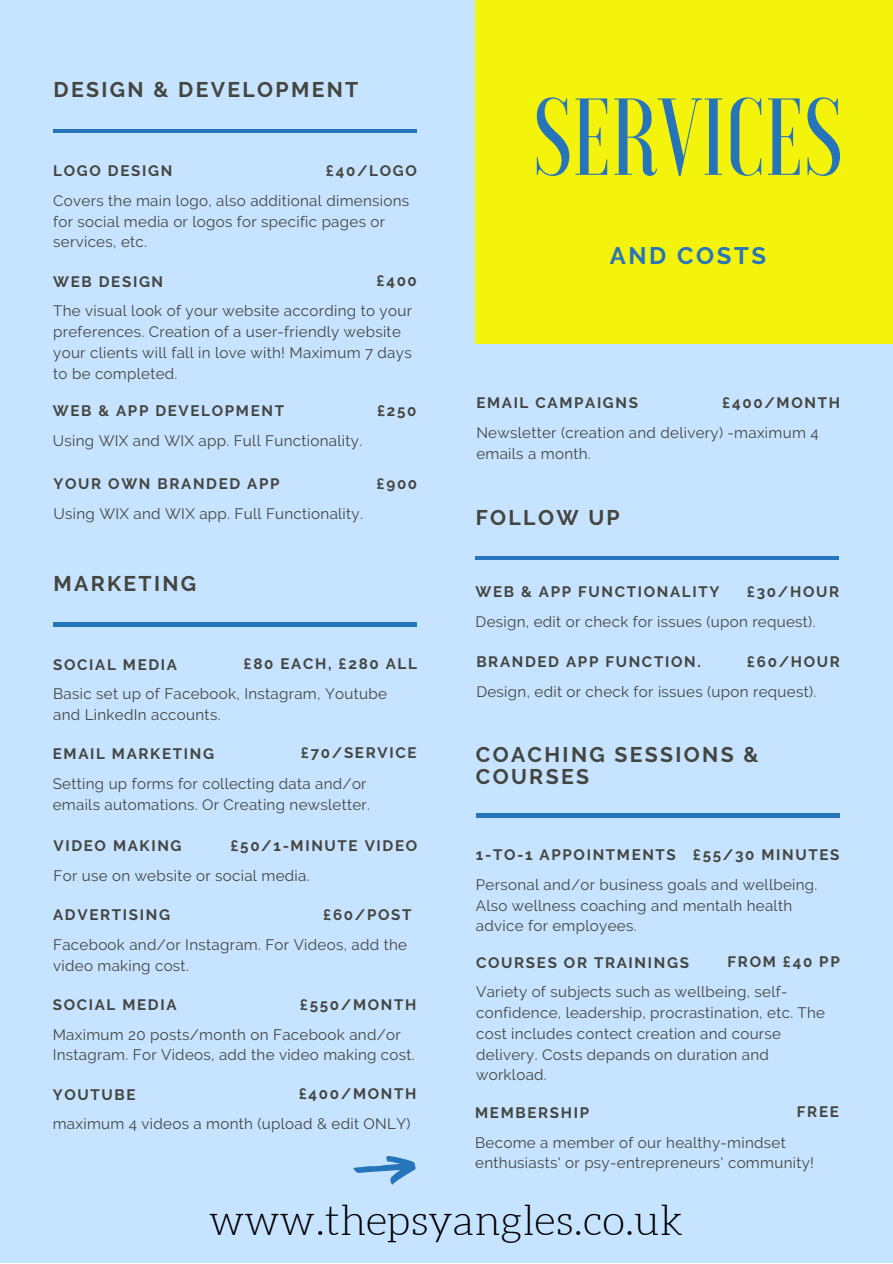
<style>
.page{position:relative;width:893px;height:1264px;background:#fff}
.page>*{position:absolute;margin:0;border:0;box-sizing:border-box;transform-origin:0 0}
.t1{font:500 109.05px "Voga";color:#2675bb}
.t2{font:300 42.15px "Aleo";color:#000}
.t3{font:700 23.85px "Raleway";letter-spacing:.11em;color:#2675bb}
.t4{font:700 21.15px/22.5px "Raleway";letter-spacing:.11em;color:#444440}
.t5{font:15.15px/20.7px "Raleway";letter-spacing:.02em;color:#444440}
.t6{font:700 15.15px "Raleway";letter-spacing:.11em;color:#444440}
</style>
<div class="page">
<div style="left:0;top:0;width:892px;height:1262px;background:#c6e4ff"></div>
<div style="left:475px;top:0;width:417px;height:343px;background:#f4f30c"></div>
<hr style="left:53px;top:129px;width:363px;height:4px;background:#2675bb">
<hr style="left:53px;top:623px;width:363px;height:3px;background:#2675bb">
<hr style="left:475px;top:556px;width:363px;height:4px;background:#2675bb">
<hr style="left:476px;top:814px;width:363px;height:3px;background:#2675bb">
<svg style="left:353px;top:1156px;width:63px;height:28px"></svg>
<p class="t4" style="left:53px;top:79px;width:306px">DESIGN &amp; DEVELOPMENT</p>
<p class="t6" style="left:53px;top:162px;width:120px">LOGO DESIGN</p>
<p class="t5" style="left:53px;top:190px;width:357px">Covers the main logo, also additional dimensions for social media or logos for specific pages or services, etc.</p>
<p class="t6" style="left:326px;top:162px;width:93px">£40/LOGO</p>
<p class="t6" style="left:376px;top:272px;width:42px">£400</p>
<p class="t6" style="left:53px;top:272px;width:111px">WEB DESIGN</p>
<p class="t5" style="left:53px;top:300px;width:360px">The visual look of your website according to your preferences. Creation of a user-friendly website your clients will fall in love with! Maximum 7 days to be completed.</p>
<p class="t6" style="left:53px;top:402px;width:233px">WEB &amp; APP DEVELOPMENT</p>
<p class="t5" style="left:53px;top:430px;width:311px">Using WIX and WIX app. Full Functionality.</p>
<p class="t6" style="left:53px;top:474px;width:227px">YOUR OWN BRANDED APP</p>
<p class="t5" style="left:53px;top:503px;width:311px">Using WIX and WIX app. Full Functionality.</p>
<p class="t6" style="left:377px;top:401px;width:41px">£250</p>
<p class="t6" style="left:376px;top:474px;width:42px">£900</p>
<p class="t4" style="left:53px;top:572px;width:144px">MARKETING</p>
<p class="t6" style="left:243px;top:655px;width:175px">£80 EACH, £280 ALL</p>
<p class="t6" style="left:53px;top:655px;width:125px">SOCIAL MEDIA</p>
<p class="t5" style="left:53px;top:683px;width:335px">Basic set up of Facebook, Instagram, Youtube and LinkedIn accounts.</p>
<p class="t6" style="left:301px;top:744px;width:117px">£70/SERVICE</p>
<p class="t6" style="left:53px;top:744px;width:163px">EMAIL MARKETING</p>
<p class="t5" style="left:53px;top:773px;width:319px">Setting up forms for collecting data and/or emails automations. Or Creating newsletter.</p>
<p class="t6" style="left:230px;top:836px;width:188px">£50/1-MINUTE VIDEO</p>
<p class="t6" style="left:53px;top:836px;width:129px">VIDEO MAKING</p>
<p class="t5" style="left:53px;top:865px;width:257px">For use on website or social media.</p>
<p class="t6" style="left:323px;top:905px;width:90px">£60/POST</p>
<p class="t6" style="left:53px;top:906px;width:118px">ADVERTISING</p>
<p class="t5" style="left:53px;top:934px;width:355px">Facebook and/or Instagram. For Videos, add the video making cost.</p>
<p class="t6" style="left:300px;top:995px;width:118px">£550/MONTH</p>
<p class="t6" style="left:53px;top:995px;width:125px">SOCIAL MEDIA</p>
<p class="t5" style="left:53px;top:1023px;width:363px">Maximum 20 posts/month on Facebook and/or<br>Instagram. For Videos, add the video making cost.</p>
<p class="t6" style="left:299px;top:1084px;width:119px">£400/MONTH</p>
<p class="t6" style="left:53px;top:1085px;width:84px">YOUTUBE</p>
<p class="t5" style="left:53px;top:1113px;width:359px">maximum 4 videos a month (upload &amp; edit ONLY)</p>
<p class="t1" style="left:533px;top:83px;width:311px">SERVICES</p>
<p class="t3" style="left:609px;top:241px;width:158px">AND COSTS</p>
<p class="t6" style="left:722px;top:394px;width:119px">£400/MONTH</p>
<p class="t6" style="left:476px;top:394px;width:163px">EMAIL CAMPAIGNS</p>
<p class="t5" style="left:476px;top:422px;width:344px">Newsletter (creation and delivery) -maximum 4 emails a month.</p>
<p class="t4" style="left:476px;top:506px;width:145px">FOLLOW UP</p>
<p class="t6" style="left:746px;top:582px;width:94px">£30/HOUR</p>
<p class="t6" style="left:475px;top:583px;width:245px">WEB &amp; APP FUNCTIONALITY</p>
<p class="t5" style="left:475px;top:611px;width:341px">Design, edit or check for issues (upon request).</p>
<p class="t6" style="left:747px;top:652px;width:94px">£60/HOUR</p>
<p class="t6" style="left:476px;top:653px;width:226px">BRANDED APP FUNCTION.</p>
<p class="t5" style="left:476px;top:681px;width:341px">Design, edit or check for issues (upon request).</p>
<p class="t4" style="left:476px;top:743px;width:284px">COACHING SESSIONS &amp;<br>COURSES</p>
<p class="t6" style="left:693px;top:845px;width:148px">£55/30 MINUTES</p>
<p class="t6" style="left:476px;top:845px;width:201px">1-TO-1 APPOINTMENTS</p>
<p class="t5" style="left:476px;top:874px;width:343px">Personal and/or business goals and wellbeing.<br>Also wellness coaching and mentalh health advice for employees.</p>
<p class="t6" style="left:727px;top:953px;width:114px">FROM £40 PP</p>
<p class="t6" style="left:476px;top:953px;width:214px">COURSES OR TRAININGS</p>
<p class="t5" style="left:476px;top:981px;width:350px">Variety of subjects such as wellbeing, self&shy;confidence, leadership, procrastination, etc. The cost includes contect creation and course delivery. Costs depands on duration and workload.</p>
<p class="t6" style="left:796px;top:1103px;width:43px">FREE</p>
<p class="t6" style="left:475px;top:1103px;width:115px">MEMBERSHIP</p>
<p class="t5" style="left:475px;top:1131px;width:340px">Become a member of our healthy-mindset enthusiasts' or psy-entrepreneurs' community!</p>
<p class="t2" style="left:209px;top:1196px;width:476px">www.thepsyangles.co.uk</p>
</div>
